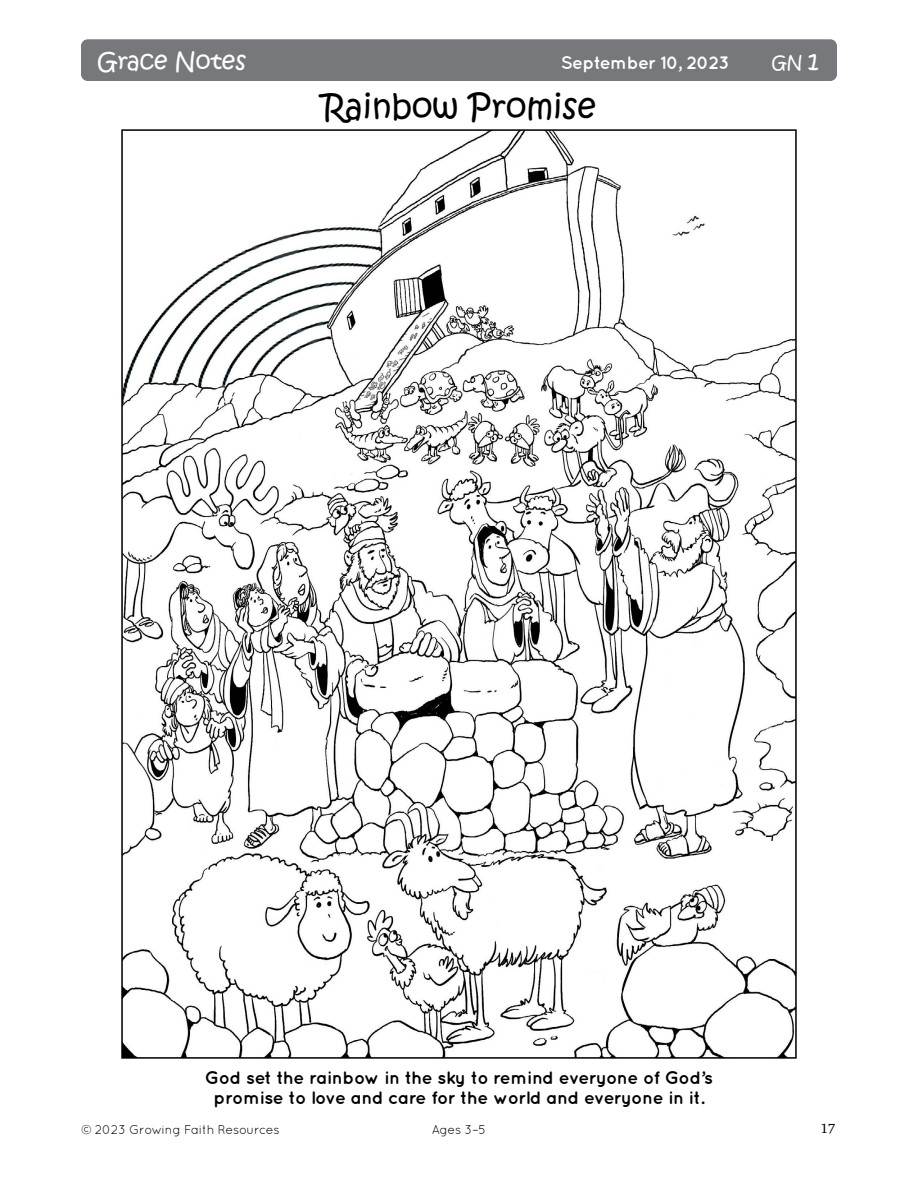
<style>
.page{position:relative;width:918px;height:1188px;background:#fff}
.page>*{position:absolute;margin:0;border:0;box-sizing:border-box;transform-origin:0 0}
.t1{font:33px "Kristen Normal ITC Std";color:#000}
.t2{font:24px "Kristen Normal ITC Std";color:#fff}
.t3{font:700 18px/19.5px "Quicksand";letter-spacing:-.03em;color:#000;text-align:center}
.t4{font:700 18px "Quicksand";letter-spacing:-.03em;color:#fff}
.t5{font:18px "Kristen Normal ITC Std";color:#fff}
.t6{font:13.5px "Charter ITC Std";color:#000}
.t7{font:12.75px "Quicksand";letter-spacing:-.02em;color:#000}
.s1{font-size:24px}
</style>
<div class="page">
<div style="left:81px;top:39px;width:756px;height:42px;background:#77787b;border-radius:7px"></div>
<img style="left:124px;top:132px;width:670px;height:924px">
<h2 class="t2" style="left:98px;top:46px;width:150px">Grace Notes</h2>
<p class="t4" style="left:561px;top:52px;width:170px">September 10, 2023</p>
<p class="t5" style="left:772px;top:50px;width:49px">GN <span class="s1">1</span></p>
<h1 class="t1" style="left:322px;top:85px;width:275px">Rainbow Promise</h1>
<p class="t3" style="left:205px;top:1068px;width:510px">God set the rainbow in the sky to remind everyone of God’s promise to love and care for the world and everyone in it.</p>
<p class="t7" style="left:81px;top:1122px;width:200px">© 2023 Growing Faith Resources</p>
<p class="t7" style="left:432px;top:1122px;width:56px">Ages 3–5</p>
<p class="t6" style="left:820px;top:1120px;width:17px">17</p>
</div>
